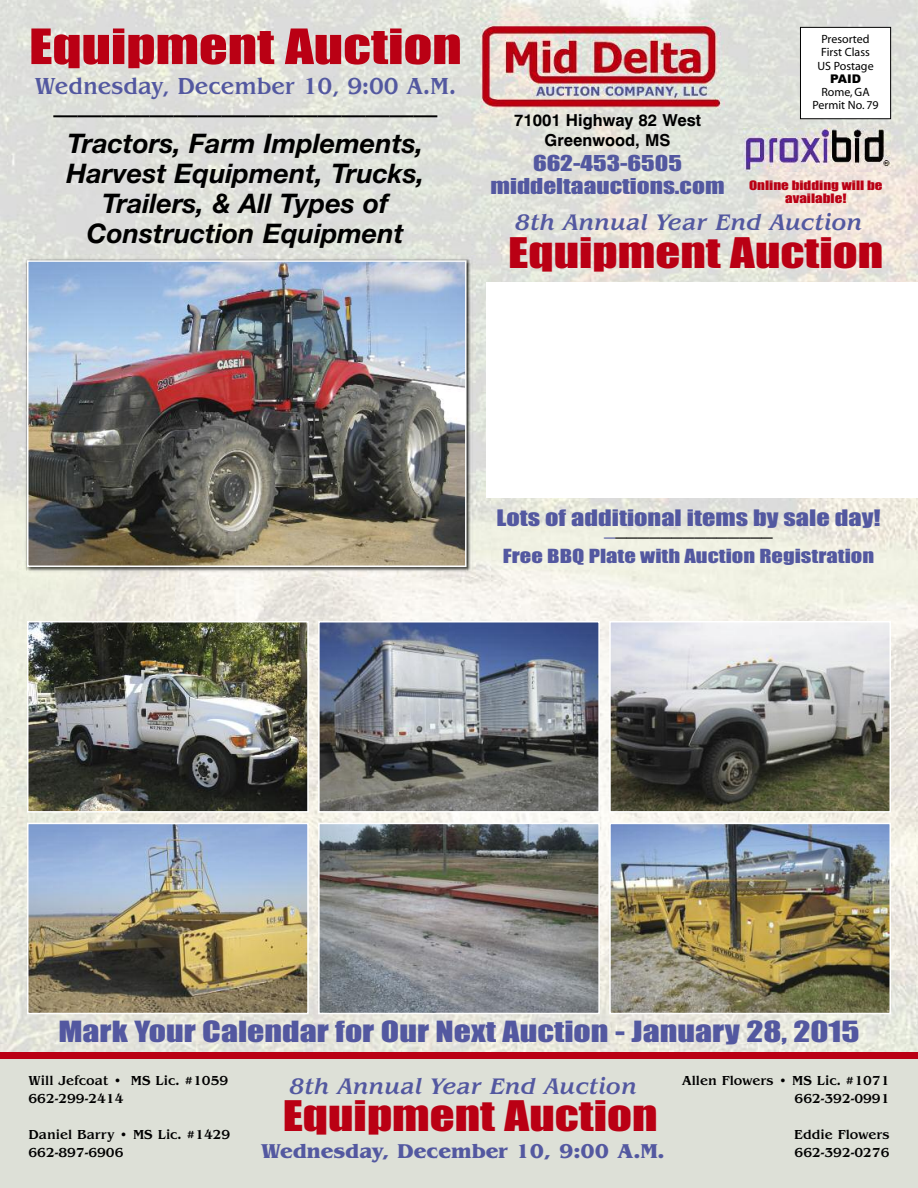
<style>
.page{position:relative;width:918px;height:1188px;background:#fff}
.page>*{position:absolute;margin:0;border:0;box-sizing:border-box;transform-origin:0 0}
.t1{font:45px "Impact";color:#ba0014;scale:1.25 1}
.t2{font:39px "Impact";color:#ba0014;scale:1.25 1}
.t3{font:italic 700 27px/30px "Helvetica Neue";color:#000;text-align:center}
.t4{font:27px "Impact";color:#5358a0;scale:1.25 1}
.t5{font:500 24px "Benguiat";color:#5358a0;scale:.95 1}
.t6{font:24px "Helvetica Neue";color:#000}
.t7{font:italic 500 23.25px "Benguiat";color:#5358a0}
.t8{font:21px "Impact";color:#5358a0;scale:1.25 1}
.t9{font:700 21px "Benguiat";color:#5358a0}
.t10{font:20.25px/22.5px "Impact";color:#5358a0;text-align:center;scale:1.25 1}
.t11{font:18px "Impact";color:#5358a0;scale:1.25 1}
.t12{font:700 16.5px/19.5px "Swiss 721 BT";color:#000;text-align:center}
.t13{font:500 13.5px/18px "Benguiat";color:#000}
.t14{font:12px/13px "Myriad";color:#000;text-align:center}
.t15{font:12px/13.5px "Impact";color:#ba0014;text-align:center;scale:1.25 1}
.t16{font:900 12px "Arial";color:#000}
.t17{font:9px "Impact";color:#000;scale:1.25 1}
.s1{color:#5358a0}
</style>
<div class="page">
<img style="left:0;top:0;width:918px;height:1052px">
<div style="left:0;top:1059px;width:918px;height:129px;background:#dde0d7"></div>
<div style="left:0;top:1052px;width:918px;height:7px;background:#ba0014"></div>
<img style="left:30px;top:624px;width:276px;height:186px">
<div style="left:27px;top:621px;width:282px;height:192px;border:2px solid #fff"></div>
<img style="left:321px;top:624px;width:276px;height:186px">
<div style="left:318px;top:621px;width:282px;height:192px;border:2px solid #fff"></div>
<img style="left:612px;top:624px;width:276px;height:186px">
<div style="left:609px;top:621px;width:282px;height:192px;border:2px solid #fff"></div>
<img style="left:30px;top:826px;width:276px;height:185px">
<div style="left:27px;top:823px;width:282px;height:191px;border:2px solid #fff"></div>
<img style="left:321px;top:826px;width:276px;height:185px">
<div style="left:318px;top:823px;width:282px;height:191px;border:2px solid #fff"></div>
<img style="left:612px;top:826px;width:276px;height:185px">
<div style="left:609px;top:823px;width:282px;height:191px;border:2px solid #fff"></div>
<img style="left:22px;top:255px;width:453px;height:321px">
<img style="left:30px;top:263px;width:434px;height:301px">
<div style="left:27px;top:260px;width:440px;height:307px;border:2px solid #fff"></div>
<div style="left:486px;top:282px;width:432px;height:216px;background:#fff"></div>
<img style="left:480px;top:19px;width:244px;height:94px">
<div style="left:800px;top:27px;width:91px;height:92px;background:#fff"></div>
<div style="left:800px;top:27px;width:91px;height:92px;border:1px solid #000"></div>
<img style="left:743px;top:129px;width:148px;height:42px">
<h1 class="t1" style="left:29px;top:22px;width:348px">Equipment Auction</h1>
<h3 class="t5" style="left:35px;top:78px;width:445px">Wednesday, December 10, 9:00 A.M.</h3>
<h3 class="t6" style="left:53px;top:105px;width:386px">————————————————</h3>
<h3 class="t3" style="left:66px;top:130px;width:359px">Tractors, Farm Implements,<br>Harvest Equipment, Trucks,<br>Trailers, &amp; All Types of<br>Construction Equipment</h3>
<p class="t12" style="left:514px;top:113px;width:189px">71001 Highway 82 West<br>Greenwood, MS</p>
<h3 class="t10" style="left:491px;top:153px;width:189px">662-453-6505 middeltaauctions.com</h3>
<p class="t14" style="left:817px;top:34px;width:58px">Presorted<br>First Class<br>US Postage</p>
<p class="t16" style="left:830px;top:72px;width:32px">PAID</p>
<p class="t14" style="left:812px;top:86px;width:68px">Rome, GA<br>Permit No. 79</p>
<p class="t15" style="left:749px;top:179px;width:108px">Online bidding will be available!</p>
<h3 class="t7" style="left:515px;top:214px;width:349px">8th Annual Year End Auction</h3>
<h2 class="t2" style="left:508px;top:231px;width:301px">Equipment Auction</h2>
<h3 class="t8" style="left:496px;top:506px;width:309px">Lots of additional items by sale day!</h3>
<p class="t17" style="left:604px;top:533px;width:136px"><span class="s1">—</span>——————————————</p>
<h3 class="t11" style="left:503px;top:547px;width:298px">Free BBQ Plate with Auction Registration</h3>
<h3 class="t4" style="left:58px;top:1017px;width:642px">Mark Your Calendar for Our Next Auction - January 28, 2015</h3>
<p class="t13" style="left:28px;top:1072px;width:201px">Will Jefcoat • MS Lic. #1059<br>662-299-2414</p>
<p class="t13" style="left:29px;top:1126px;width:203px">Daniel Barry • MS Lic. #1429<br>662-897-6906</p>
<h3 class="t7" style="left:289px;top:1077px;width:349px">8th Annual Year End Auction</h3>
<h2 class="t2" style="left:283px;top:1095px;width:301px">Equipment Auction</h2>
<h3 class="t9" style="left:261px;top:1143px;width:405px">Wednesday, December 10, 9:00 A.M.</h3>
<p class="t13" style="left:682px;top:1072px;width:209px;text-align:right">Allen Flowers • MS Lic. #1071<br>662-392-0991</p>
<p class="t13" style="left:794px;top:1126px;width:97px">Eddie Flowers<br>662-392-0276</p>
</div>
